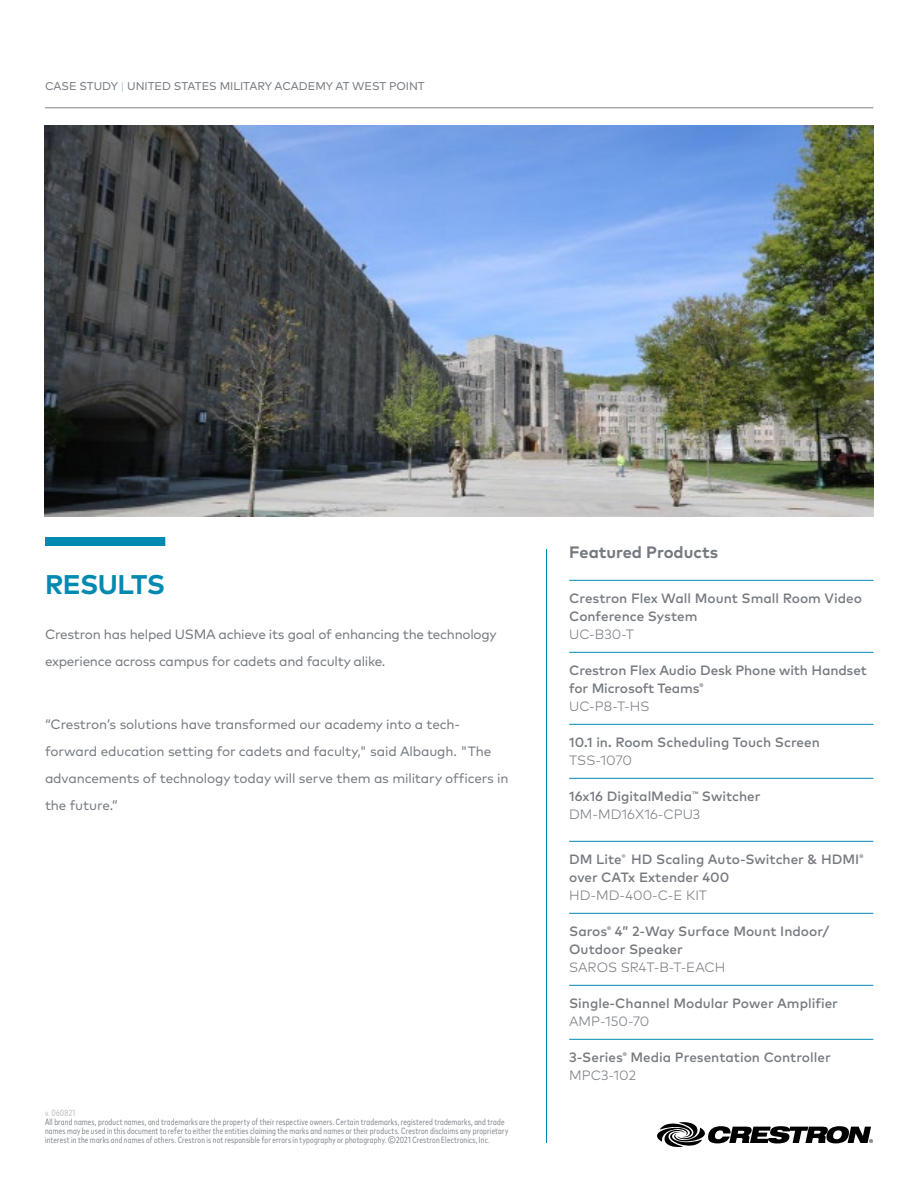
<style>
.page{position:relative;width:918px;height:1188px;background:#fff}
.page>*{position:absolute;margin:0;border:0;box-sizing:border-box;transform-origin:0 0}
.t1{font:700 27px "Mark Pro";letter-spacing:-.025em;color:#008ab1}
.t2{font:700 16.5px "Mark Pro";color:#757a80}
.t3{font:500 13.5px/18px "Mark Pro";color:#757a80}
.t4{font:13.5px/27px "Mark Pro";letter-spacing:-.01em;color:#747a80}
.t5{font:300 13.5px "Mark Pro";color:#757a80}
.t6{font:11.25px "Mark Pro";letter-spacing:-.005em;color:#747a80}
.t7{font:condensed 9px/9px "Mark Pro";letter-spacing:.02em;color:#7c8288}
.t8{font:condensed 9px "Mark Pro";letter-spacing:.03em;color:#b5b8bc}
.s1{font-weight:300;color:#8cc3d9}
.s2{font-weight:300}
</style>
<div class="page">
<img style="left:45px;top:125px;width:829px;height:392px">
<hr style="left:45px;top:108px;width:828px;height:1px;background:#7c8288">
<svg style="left:657px;top:1122px;width:216px;height:25px"></svg>
<hr style="left:569px;top:580px;width:304px;height:1px;background:#008ab1">
<hr style="left:569px;top:652px;width:304px;height:1px;background:#008ab1">
<hr style="left:569px;top:724px;width:304px;height:1px;background:#008ab1">
<hr style="left:569px;top:778px;width:304px;height:1px;background:#008ab1">
<hr style="left:569px;top:841px;width:304px;height:1px;background:#008ab1">
<hr style="left:569px;top:913px;width:304px;height:1px;background:#008ab1">
<hr style="left:569px;top:985px;width:304px;height:1px;background:#008ab1">
<hr style="left:569px;top:1039px;width:304px;height:1px;background:#008ab1">
<hr style="left:546px;top:549px;width:1px;height:594px;background:#008ab1">
<div style="left:45px;top:537px;width:120px;height:9px;background:#008ab1"></div>
<p class="t6" style="left:45px;top:78px;width:381px">CASE STUDY <span class="s1">|</span> UNITED STATES MILITARY ACADEMY AT WEST POINT</p>
<h1 class="t1" style="left:45px;top:564px;width:121px">RESULTS</h1>
<h3 class="t4" style="left:45px;top:620px;width:453px">Crestron has helped USMA achieve its goal of enhancing the technology experience across campus for cadets and faculty alike.</h3>
<h3 class="t4" style="left:45px;top:710px;width:465px">“Crestron’s solutions have transformed our academy into a tech&shy;forward education setting for cadets and faculty," said Albaugh. "The advancements of technology today will serve them as military officers in the future.”</h3>
<p class="t8" style="left:45px;top:1106px;width:32px">v. 060821</p>
<p class="t7" style="left:45px;top:1117px;width:465px">All brand names, product names, and trademarks are the property of their respective owners. Certain trademarks, registered trademarks, and trade names may be used in this document to refer to either the entities claiming the marks and names or their products. Crestron disclaims any proprietary interest in the marks and names of others. Crestron is not responsible for errors in typography or photography. ©2021 Crestron Electronics, Inc.</p>
<h2 class="t2" style="left:569px;top:540px;width:150px">Featured Products</h2>
<h3 class="t3" style="left:569px;top:588px;width:294px">Crestron Flex Wall Mount Small Room Video<br>Conference System</h3>
<h3 class="t5" style="left:569px;top:624px;width:67px">UC-B30-T</h3>
<h3 class="t3" style="left:569px;top:660px;width:299px">Crestron Flex Audio Desk Phone with Handset for Microsoft Teams<sup>®<br></sup><span class="s2">UC-P8-T-HS</span></h3>
<h3 class="t3" style="left:569px;top:732px;width:252px">10.1 in. Room Scheduling Touch Screen</h3>
<h3 class="t5" style="left:569px;top:750px;width:64px">TSS-1070</h3>
<h3 class="t3" style="left:569px;top:786px;width:193px">16x16 DigitalMedia<sup>™</sup> Switcher<br><span class="s2">DM-MD16X16-CPU3</span></h3>
<h3 class="t3" style="left:569px;top:849px;width:296px">DM Lite<sup>®</sup> HD Scaling Auto-Switcher &amp; HDMI<sup>® </sup>over CATx Extender 400</h3>
<h3 class="t5" style="left:569px;top:885px;width:140px">HD-MD-400-C-E KIT</h3>
<h3 class="t3" style="left:569px;top:921px;width:262px">Saros<sup>®</sup> 4” 2-Way Surface Mount Indoor/<br>Outdoor Speaker</h3>
<h3 class="t5" style="left:569px;top:957px;width:158px">SAROS SR4T-B-T-EACH</h3>
<h3 class="t3" style="left:569px;top:993px;width:270px">Single-Channel Modular Power Amplifier</h3>
<h3 class="t5" style="left:569px;top:1011px;width:82px">AMP-150-70</h3>
<h3 class="t3" style="left:569px;top:1047px;width:263px">3-Series<sup>®</sup> Media Presentation Controller<br><span class="s2">MPC3-102</span></h3>
</div>
